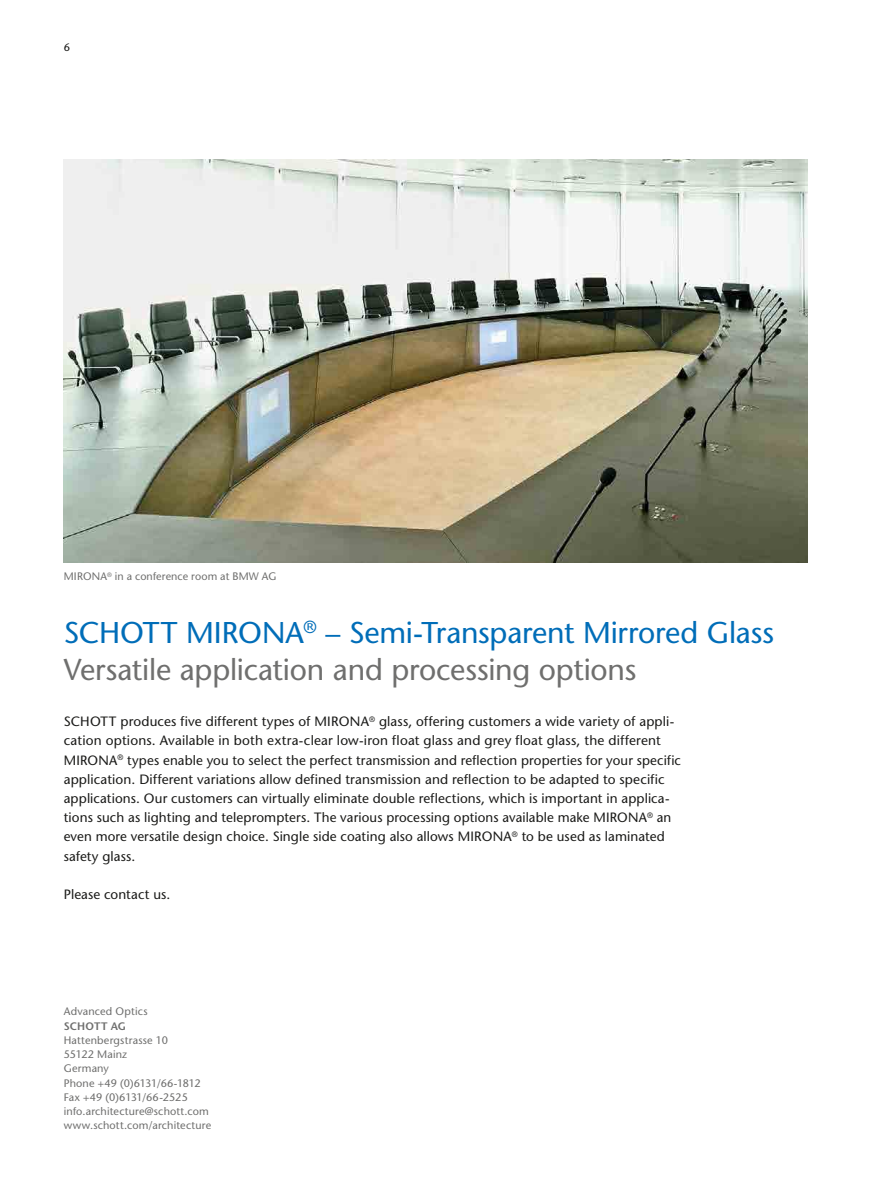
<style>
.page{position:relative;width:893px;height:1191px;background:#fff}
.page>*{position:absolute;margin:0;border:0;box-sizing:border-box;transform-origin:0 0}
.t1{font:500 30px/37.5px "Stone Sans Std";letter-spacing:-.01em;color:#006db8}
.t2{font:500 13.5px/19.2px "Stone Sans Std";letter-spacing:.01em;color:#1a1a18}
.t3{font:500 10.8px/14.2px "Stone Sans Std";letter-spacing:.015em;color:#6f6f6e}
.t4{font:600 10.8px "Stone Sans Std";letter-spacing:.005em;color:#6f6f6e}
.t5{font:500 10.8px "Stone Sans Std";color:#1a1a18}
.s1{color:#6f6f6e}
</style>
<div class="page">
<img style="left:64px;top:159px;width:744px;height:404px">
<p class="t5" style="left:64px;top:40px;width:8px">6</p>
<p class="t3" style="left:64px;top:569px;width:214px">MIRONA<sup>®</sup> in a conference room at BMW AG</p>
<h1 class="t1" style="left:64px;top:613px;width:712px">SCHOTT MIRONA<sup>®</sup> – Semi-Transparent Mirrored Glass<br><span class="s1">Versatile application and processing options</span></h1>
<p class="t2" style="left:64px;top:712px;width:619px">SCHOTT produces five different types of MIRONA<sup>®</sup> glass, offering customers a wide variety of appli&shy;cation options. Available in both extra-clear low-iron float glass and grey float glass, the different MIRONA<sup>®</sup> types enable you to select the perfect transmission and reflection properties for your specific application. Different variations allow defined transmission and reflection to be adapted to specific applications. Our customers can virtually eliminate double reflections, which is important in applica&shy;tions such as lighting and teleprompters. The various processing options available make MIRONA<sup>®</sup> an even more versatile design choice. Single side coating also allows MIRONA<sup>®</sup> to be used as laminated safety glass.</p>
<p class="t2" style="left:64px;top:884px;width:108px">Please contact us.</p>
<p class="t3" style="left:64px;top:1004px;width:85px">Advanced Optics</p>
<p class="t4" style="left:64px;top:1019px;width:64px">SCHOTT AG</p>
<p class="t3" style="left:64px;top:1033px;width:149px">Hattenbergstrasse 10<br>55122 Mainz<br>Germany<br>Phone +49 (0)6131/66-1812<br>Fax +49 (0)6131/66-2525 info.architecture@schott.com www.schott.com/architecture</p>
</div>
